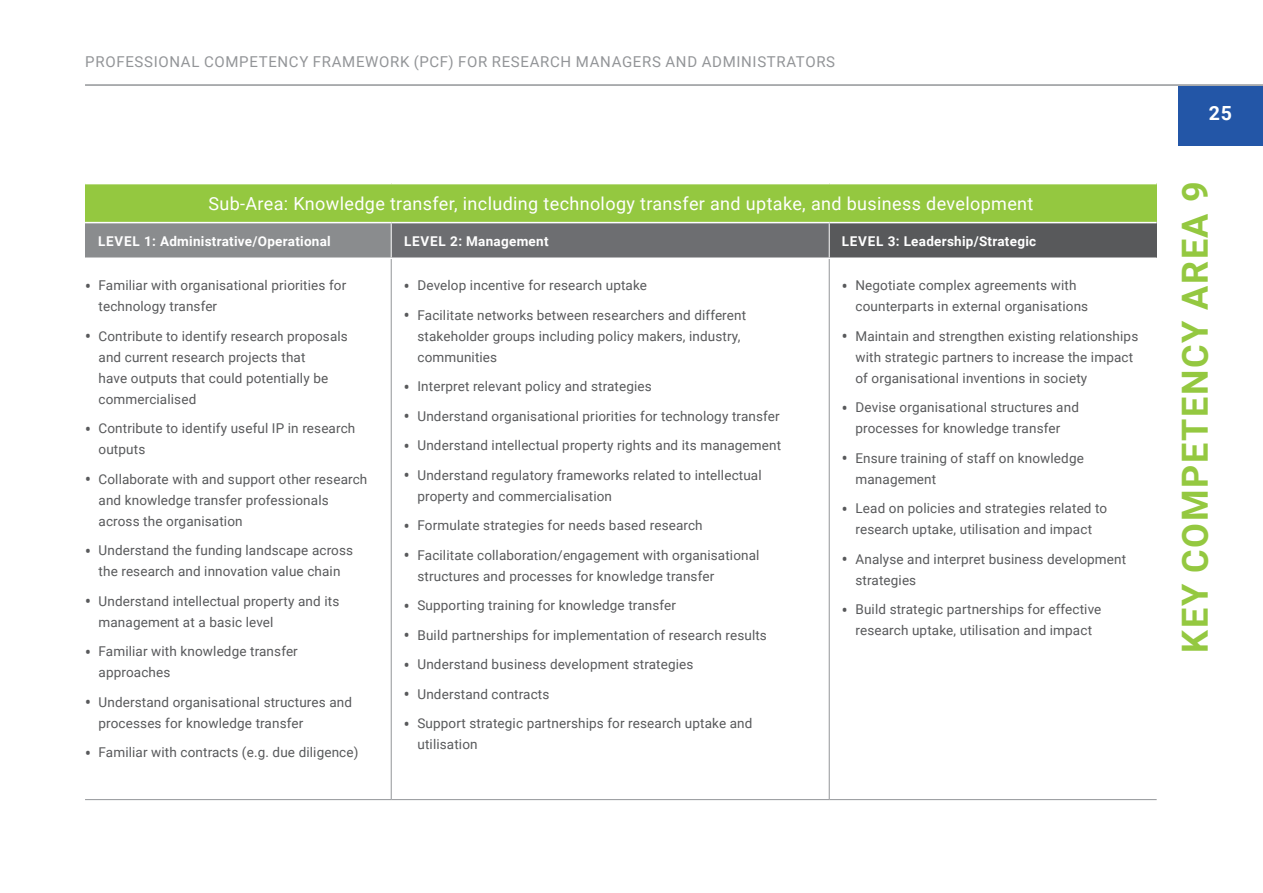
<style>
.page{position:relative;width:1263px;height:893px;background:#fff}
.page>*{position:absolute;margin:0;border:0;box-sizing:border-box;transform-origin:0 0}
.t1{font:700 36px "Roboto";letter-spacing:.045em;color:#94c840}
.t2{font:700 19.5px "Roboto";color:#fff}
.t3{font:18px "Roboto";letter-spacing:.02em;color:#fff}
.t4{font:15px "Roboto";letter-spacing:.045em;color:#939598}
.t5{font:13.5px/21px "Roboto";letter-spacing:.01em;color:#58595b}
.t6{font:700 13.5px "Roboto";letter-spacing:.02em;color:#fff}
.s1{font-weight:500;font-size:16.5px}
</style>
<div class="page">
<div style="left:1178px;top:86px;width:85px;height:59px;background:#2356a7"></div>
<hr style="left:85px;top:84px;width:1178px;height:2px;background:#939598">
<div style="left:85px;top:184px;width:1072px;height:39px;background:#94c840"></div>
<div style="left:85px;top:223px;width:306px;height:35px;background:#8a8c8e"></div>
<div style="left:391px;top:223px;width:438px;height:35px;background:#6d6e71"></div>
<div style="left:829px;top:223px;width:328px;height:35px;background:#58595b"></div>
<hr style="left:391px;top:259px;width:1px;height:540px;background:#939598">
<hr style="left:829px;top:259px;width:1px;height:540px;background:#939598">
<hr style="left:85px;top:222px;width:306px;height:1px;background:#fff">
<hr style="left:391px;top:222px;width:438px;height:1px;background:#fff">
<hr style="left:829px;top:222px;width:328px;height:1px;background:#fff">
<hr style="left:85px;top:257px;width:306px;height:2px;background:#fff">
<hr style="left:391px;top:257px;width:438px;height:2px;background:#fff">
<hr style="left:829px;top:257px;width:328px;height:2px;background:#fff">
<hr style="left:391px;top:223px;width:1px;height:34px;background:#fff">
<hr style="left:829px;top:223px;width:1px;height:34px;background:#fff">
<hr style="left:85px;top:799px;width:306px;height:1px;background:#939598">
<hr style="left:391px;top:799px;width:438px;height:1px;background:#939598">
<hr style="left:829px;top:799px;width:328px;height:1px;background:#939598">
<p class="t4" style="left:85px;top:51px;width:751px">PROFESSIONAL COMPETENCY FRAMEWORK (PCF) FOR RESEARCH MANAGERS AND ADMINISTRATORS</p>
<h3 class="t3" style="left:208px;top:191px;width:826px">Sub-Area: Knowledge transfer, including technology transfer and uptake, and business development</h3>
<p class="t6" style="left:98px;top:231px;width:234px">LEVEL 1: Administrative/Operational</p>
<p class="t6" style="left:404px;top:231px;width:146px">LEVEL 2: Management</p>
<p class="t6" style="left:842px;top:231px;width:196px">LEVEL 3: Leadership/Strategic</p>
<p class="t5" style="left:99px;top:274px;width:249px;text-indent:-14px"><span class="s1">•</span> Familiar with organisational priorities for technology transfer</p>
<p class="t5" style="left:99px;top:325px;width:251px;text-indent:-14px"><span class="s1">•</span> Contribute to identify research proposals and current research projects that<br>have outputs that could potentially be commercialised</p>
<p class="t5" style="left:99px;top:417px;width:258px;text-indent:-14px"><span class="s1">•</span> Contribute to identify useful IP in research outputs</p>
<p class="t5" style="left:99px;top:468px;width:270px;text-indent:-14px"><span class="s1">•</span> Collaborate with and support other research and knowledge transfer professionals across the organisation</p>
<p class="t5" style="left:85px;top:539px;width:270px;text-align:center"><span class="s1">•</span> Understand the funding landscape across the research and innovation value chain</p>
<p class="t5" style="left:99px;top:590px;width:242px;text-indent:-14px"><span class="s1">•</span> Understand intellectual property and its management at a basic level</p>
<p class="t5" style="left:99px;top:640px;width:201px;text-indent:-14px"><span class="s1">•</span> Familiar with knowledge transfer approaches</p>
<p class="t5" style="left:99px;top:691px;width:255px;text-indent:-14px"><span class="s1">•</span> Understand organisational structures and processes for knowledge transfer</p>
<p class="t5" style="left:85px;top:741px;width:275px"><span class="s1">•</span> Familiar with contracts (e.g. due diligence)</p>
<p class="t5" style="left:404px;top:274px;width:245px"><span class="s1">•</span> Develop incentive for research uptake</p>
<p class="t5" style="left:417px;top:304px;width:330px;text-indent:-14px"><span class="s1">•</span> Facilitate networks between researchers and different stakeholder groups including policy makers, industry, communities</p>
<p class="t5" style="left:404px;top:375px;width:249px"><span class="s1">•</span> Interpret relevant policy and strategies</p>
<p class="t5" style="left:404px;top:405px;width:377px"><span class="s1">•</span> Understand organisational priorities for technology transfer</p>
<p class="t5" style="left:404px;top:434px;width:379px"><span class="s1">•</span> Understand intellectual property rights and its management</p>
<p class="t5" style="left:417px;top:464px;width:346px;text-indent:-14px"><span class="s1">•</span> Understand regulatory frameworks related to intellectual property and commercialisation</p>
<p class="t5" style="left:404px;top:514px;width:300px"><span class="s1">•</span> Formulate strategies for needs based research</p>
<p class="t5" style="left:417px;top:544px;width:344px;text-indent:-14px"><span class="s1">•</span> Facilitate collaboration/engagement with organisational structures and processes for knowledge transfer</p>
<p class="t5" style="left:404px;top:594px;width:274px"><span class="s1">•</span> Supporting training for knowledge transfer</p>
<p class="t5" style="left:404px;top:624px;width:364px"><span class="s1">•</span> Build partnerships for implementation of research results</p>
<p class="t5" style="left:404px;top:653px;width:291px"><span class="s1">•</span> Understand business development strategies</p>
<p class="t5" style="left:404px;top:683px;width:147px"><span class="s1">•</span> Understand contracts</p>
<p class="t5" style="left:417px;top:712px;width:336px;text-indent:-14px"><span class="s1">•</span> Support strategic partnerships for research uptake and utilisation</p>
<p class="t5" style="left:855px;top:274px;width:234px;text-indent:-14px"><span class="s1">•</span> Negotiate complex agreements with counterparts in external organisations</p>
<p class="t5" style="left:855px;top:325px;width:284px;text-indent:-14px"><span class="s1">•</span> Maintain and strengthen existing relationships with strategic partners to increase the impact of organisational inventions in society</p>
<p class="t5" style="left:842px;top:396px;width:238px;text-align:center"><span class="s1">•</span> Devise organisational structures and processes for knowledge transfer</p>
<p class="t5" style="left:855px;top:447px;width:230px;text-indent:-14px"><span class="s1">•</span> Ensure training of staff on knowledge management</p>
<p class="t5" style="left:842px;top:497px;width:267px;text-align:center"><span class="s1">•</span> Lead on policies and strategies related to research uptake, utilisation and impact</p>
<p class="t5" style="left:855px;top:548px;width:272px;text-indent:-14px"><span class="s1">•</span> Analyse and interpret business development strategies</p>
<p class="t5" style="left:842px;top:598px;width:261px;text-align:center"><span class="s1">•</span> Build strategic partnerships for effective research uptake, utilisation and impact</p>
<h2 class="t2" style="left:1209px;top:100px;width:25px">25</h2>
<h1 class="t1" style="left:1170px;top:653px;width:472px;rotate:-90deg">KEY COMPETENCY AREA 9</h1>
</div>
